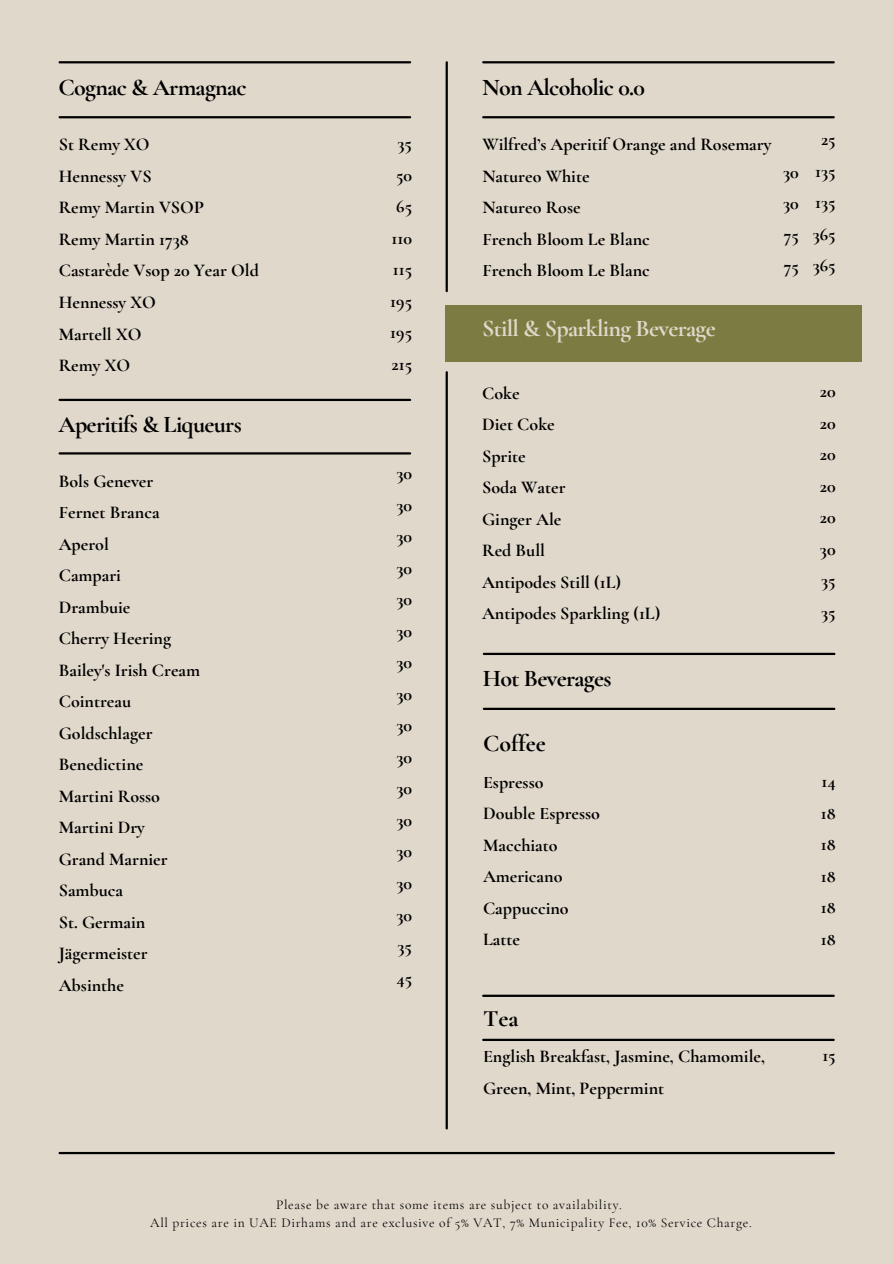
<style>
.page{position:relative;width:893px;height:1264px;background:#fff}
.page>*{position:absolute;margin:0;border:0;box-sizing:border-box;transform-origin:0 0}
.t1{font:700 24px "Cormorant Garamond";letter-spacing:-.03em;color:#000}
.t2{font:700 24px "Cormorant Garamond";letter-spacing:-.03em;color:#e0d8cb}
.t3{font:700 18px/31.5px "Cormorant Garamond";color:#000}
.t4{font:13.5px "Cormorant Garamond";letter-spacing:.05em;color:#000}
</style>
<div class="page">
<div style="left:0;top:0;width:892px;height:1263px;background:#e0d8cb"></div>
<hr style="left:60px;top:61px;width:350px;height:2px;background:#000">
<hr style="left:60px;top:399px;width:350px;height:2px;background:#000">
<hr style="left:60px;top:1151px;width:773px;height:3px;background:#000">
<hr style="left:60px;top:116px;width:350px;height:2px;background:#000">
<hr style="left:60px;top:452px;width:350px;height:2px;background:#000">
<hr style="left:445px;top:62px;width:3px;height:229px;background:#000">
<hr style="left:445px;top:372px;width:3px;height:756px;background:#000">
<hr style="left:483px;top:61px;width:350px;height:2px;background:#000">
<hr style="left:483px;top:116px;width:350px;height:2px;background:#000">
<div style="left:445px;top:305px;width:416px;height:56px;background:#7b7c41"></div>
<hr style="left:484px;top:652px;width:350px;height:3px;background:#000">
<hr style="left:484px;top:707px;width:350px;height:3px;background:#000">
<hr style="left:483px;top:994px;width:350px;height:2px;background:#000">
<hr style="left:483px;top:1038px;width:350px;height:3px;background:#000">
<p class="t1" style="left:58px;top:73px;width:190px">Cognac &amp; Armagnac</p>
<p class="t3" style="left:59px;top:129px;width:92px">St Remy XO</p>
<p class="t3" style="left:59px;top:160px;width:94px">Hennessy VS</p>
<p class="t3" style="left:59px;top:192px;width:147px">Remy Martin VSOP</p>
<p class="t3" style="left:59px;top:223px;width:131px">Remy Martin 1738</p>
<p class="t3" style="left:59px;top:255px;width:202px">Castarède Vsop 20 Year Old</p>
<p class="t3" style="left:59px;top:286px;width:99px">Hennessy XO</p>
<p class="t3" style="left:59px;top:318px;width:84px">Martell XO</p>
<p class="t3" style="left:59px;top:349px;width:73px">Remy XO</p>
<p class="t1" style="left:58px;top:410px;width:185px">Aperitifs &amp; Liqueurs</p>
<p class="t3" style="left:59px;top:465px;width:96px">Bols Genever</p>
<p class="t3" style="left:59px;top:496px;width:102px">Fernet Branca</p>
<p class="t3" style="left:59px;top:528px;width:52px">Aperol</p>
<p class="t3" style="left:59px;top:559px;width:64px">Campari</p>
<p class="t3" style="left:59px;top:591px;width:73px">Drambuie</p>
<p class="t3" style="left:59px;top:622px;width:114px">Cherry Heering</p>
<p class="t3" style="left:59px;top:654px;width:143px">Bailey's Irish Cream</p>
<p class="t3" style="left:59px;top:685px;width:74px">Cointreau</p>
<p class="t3" style="left:59px;top:717px;width:95px">Goldschlager</p>
<p class="t3" style="left:59px;top:748px;width:86px">Benedictine</p>
<p class="t3" style="left:59px;top:780px;width:103px">Martini Rosso</p>
<p class="t3" style="left:59px;top:811px;width:88px">Martini Dry</p>
<p class="t3" style="left:59px;top:843px;width:110px">Grand Marnier</p>
<p class="t3" style="left:59px;top:874px;width:66px">Sambuca</p>
<p class="t3" style="left:59px;top:906px;width:88px">St. Germain</p>
<p class="t3" style="left:59px;top:937px;width:90px">Jägermeister</p>
<p class="t3" style="left:59px;top:969px;width:67px">Absinthe</p>
<p class="t3" style="left:397px;top:128px;width:16px">35</p>
<p class="t3" style="left:396px;top:159px;width:17px">50</p>
<p class="t3" style="left:396px;top:191px;width:17px">65</p>
<p class="t3" style="left:391px;top:222px;width:22px">110</p>
<p class="t3" style="left:392px;top:254px;width:21px">115</p>
<p class="t3" style="left:390px;top:285px;width:23px">195</p>
<p class="t3" style="left:390px;top:317px;width:23px">195</p>
<p class="t3" style="left:391px;top:348px;width:22px">215</p>
<p class="t3" style="left:396px;top:458px;width:17px">30</p>
<p class="t3" style="left:396px;top:489px;width:17px">30</p>
<p class="t3" style="left:396px;top:521px;width:17px">30</p>
<p class="t3" style="left:396px;top:552px;width:17px">30</p>
<p class="t3" style="left:396px;top:584px;width:17px">30</p>
<p class="t3" style="left:396px;top:615px;width:17px">30</p>
<p class="t3" style="left:396px;top:647px;width:17px">30</p>
<p class="t3" style="left:396px;top:678px;width:17px">30</p>
<p class="t3" style="left:396px;top:710px;width:17px">30</p>
<p class="t3" style="left:396px;top:741px;width:17px">30</p>
<p class="t3" style="left:396px;top:773px;width:17px">30</p>
<p class="t3" style="left:396px;top:804px;width:17px">30</p>
<p class="t3" style="left:396px;top:836px;width:17px">30</p>
<p class="t3" style="left:396px;top:867px;width:17px">30</p>
<p class="t3" style="left:396px;top:899px;width:17px">30</p>
<p class="t3" style="left:397px;top:930px;width:16px">35</p>
<p class="t3" style="left:396px;top:962px;width:17px">45</p>
<p class="t1" style="left:482px;top:73px;width:164px">Non Alcoholic 0.0</p>
<p class="t3" style="left:482px;top:129px;width:290px">Wilfred’s Aperitif Orange and Rosemary</p>
<p class="t3" style="left:482px;top:160px;width:109px">Natureo White</p>
<p class="t3" style="left:482px;top:192px;width:100px">Natureo Rose</p>
<p class="t3" style="left:482px;top:223px;width:169px">French Bloom Le Blanc</p>
<p class="t3" style="left:482px;top:255px;width:169px">French Bloom Le Blanc</p>
<p class="t3" style="left:783px;top:156px;width:17px">30</p>
<p class="t3" style="left:783px;top:188px;width:17px">30</p>
<p class="t3" style="left:783px;top:219px;width:17px">75</p>
<p class="t3" style="left:783px;top:251px;width:17px">75</p>
<p class="t3" style="left:821px;top:124px;width:16px">25</p>
<p class="t3" style="left:815px;top:155px;width:22px">135</p>
<p class="t3" style="left:815px;top:187px;width:22px">135</p>
<p class="t3" style="left:812px;top:218px;width:24px">365</p>
<p class="t3" style="left:812px;top:250px;width:24px">365</p>
<p class="t2" style="left:482px;top:314px;width:235px">Still &amp; Sparkling Beverage</p>
<p class="t3" style="left:482px;top:377px;width:39px">Coke</p>
<p class="t3" style="left:482px;top:409px;width:74px">Diet Coke</p>
<p class="t3" style="left:482px;top:440px;width:45px">Sprite</p>
<p class="t3" style="left:482px;top:472px;width:85px">Soda Water</p>
<p class="t3" style="left:482px;top:503px;width:81px">Ginger Ale</p>
<p class="t3" style="left:482px;top:535px;width:64px">Red Bull</p>
<p class="t3" style="left:482px;top:566px;width:140px">Antipodes Still (1L)</p>
<p class="t3" style="left:482px;top:598px;width:180px">Antipodes Sparkling (1L)</p>
<p class="t3" style="left:819px;top:375px;width:17px">20</p>
<p class="t3" style="left:819px;top:407px;width:17px">20</p>
<p class="t3" style="left:819px;top:438px;width:17px">20</p>
<p class="t3" style="left:819px;top:470px;width:17px">20</p>
<p class="t3" style="left:819px;top:501px;width:17px">20</p>
<p class="t3" style="left:819px;top:533px;width:17px">30</p>
<p class="t3" style="left:821px;top:564px;width:16px">35</p>
<p class="t3" style="left:821px;top:596px;width:16px">35</p>
<p class="t1" style="left:482px;top:664px;width:130px">Hot Beverages</p>
<p class="t1" style="left:483px;top:729px;width:64px">Coffee</p>
<p class="t3" style="left:483px;top:766px;width:62px">Espresso</p>
<p class="t3" style="left:483px;top:797px;width:118px">Double Espresso</p>
<p class="t3" style="left:483px;top:829px;width:76px">Macchiato</p>
<p class="t3" style="left:483px;top:860px;width:81px">Americano</p>
<p class="t3" style="left:483px;top:892px;width:87px">Cappuccino</p>
<p class="t3" style="left:483px;top:923px;width:39px">Latte</p>
<p class="t3" style="left:821px;top:765px;width:16px">14</p>
<p class="t3" style="left:820px;top:797px;width:16px">18</p>
<p class="t3" style="left:820px;top:828px;width:16px">18</p>
<p class="t3" style="left:820px;top:860px;width:16px">18</p>
<p class="t3" style="left:820px;top:891px;width:16px">18</p>
<p class="t3" style="left:820px;top:923px;width:16px">18</p>
<p class="t1" style="left:483px;top:1003px;width:37px">Tea</p>
<p class="t3" style="left:483px;top:1040px;width:283px">English Breakfast, Jasmine, Chamomile,<br>Green, Mint, Peppermint</p>
<p class="t3" style="left:822px;top:1039px;width:15px">15</p>
<p class="t4" style="left:276px;top:1196px;width:347px">Please be aware that some items are subject to availability.</p>
<p class="t4" style="left:150px;top:1214px;width:603px">All prices are in UAE Dirhams and are exclusive of 5% VAT, 7% Municipality Fee, 10% Service Charge.</p>
</div>
